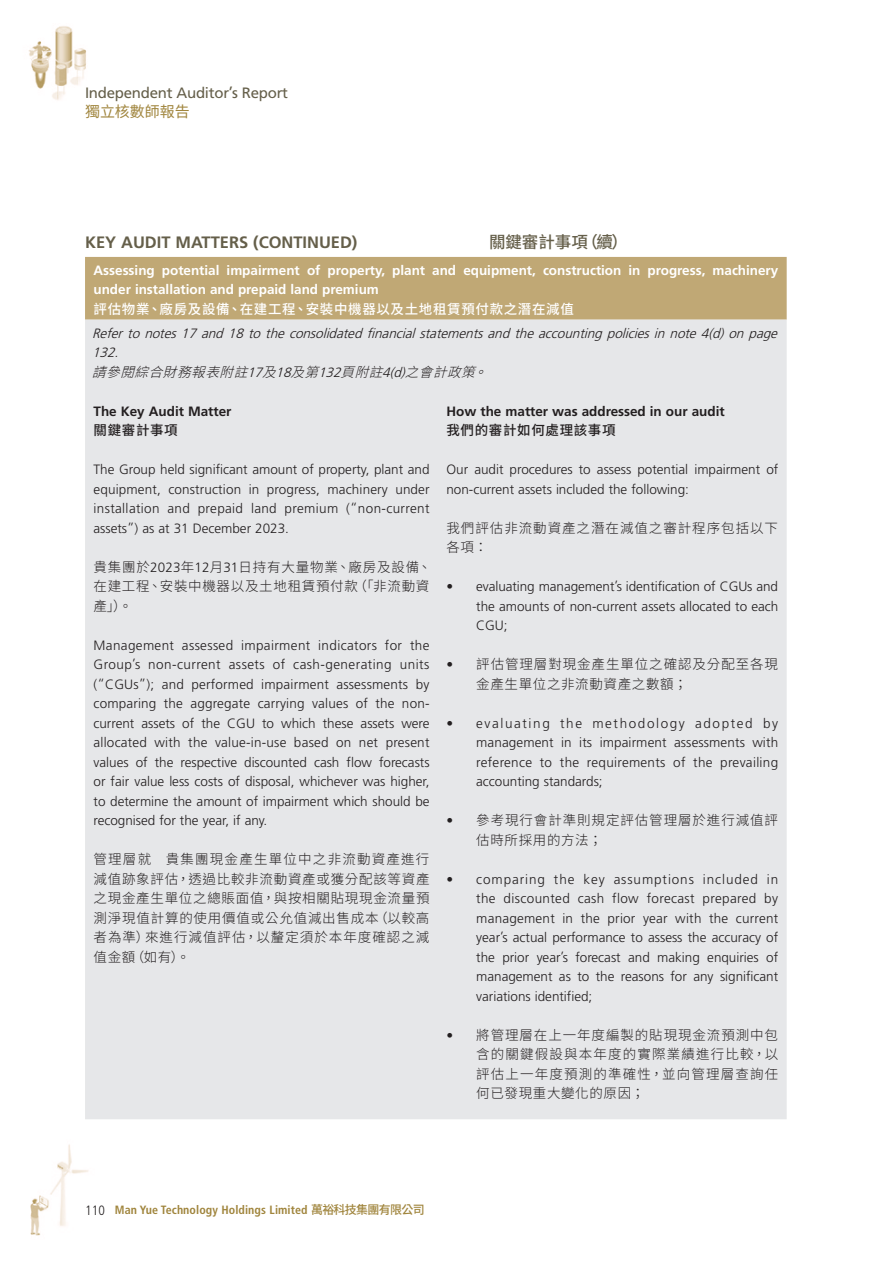
<style>
.page{position:relative;width:893px;height:1263px;background:#fff}
.page>*{position:absolute;margin:0;border:0;box-sizing:border-box;transform-origin:0 0}
.Heading_1{font:700 16.5px "Frutiger LT Std";color:#655f4a}
.C_Heading_1{font:500 16.5px "Source Han Sans TC";color:#655f4a}
.t1{font:15px "Frutiger LT Std";letter-spacing:-.015em;color:#655f4a}
.t2{font:15px "Source Han Sans TC";color:#a0853d}
.Body_Text{font:300 13.5px/19.5px "Frutiger LT Std";color:#231f20;text-align:justify}
.Body_Text-2{font:300 13.5px/19.5px "Source Han Sans TC";letter-spacing:.07em;color:#231f20}
.Body_Text-3{font:700 13.5px/19.5px "Frutiger LT Std";color:#fff}
.Body_Text-4{font:italic 300 13.5px/19.5px "Frutiger LT Std";color:#231f20}
.Body_Text-5{font:300 13.5px/19.5px "Source Han Sans TC";letter-spacing:.05em;color:#231f20}
.Body_Text-6{font:700 13.5px "Frutiger LT Std";color:#231f20}
.Body_Text-7{font:500 13.5px "Source Han Sans TC";letter-spacing:.05em;color:#fff}
.Body_Text-8{font:italic 300 13.5px "Source Han Sans TC";color:#231f20}
.Body_Text-9{font:500 13.5px "Source Han Sans TC";letter-spacing:.05em;color:#231f20}
.t3{font:700 condensed 12px "Frutiger LT Std";letter-spacing:.005em;color:#a0853d}
.s1{font-family:"Frutiger LT Std"}
.s2{font-weight:300;font-size:13.5px;color:#231f20}
.s3{font-family:"Source Han Sans TC";font-weight:500;font-stretch:normal}
</style>
<div class="page">
<div style="left:85px;top:257px;width:702px;height:63px;background:#c0a875"></div>
<div style="left:85px;top:320px;width:702px;height:799px;background:#e6e7e9"></div>
<p class="t1" style="left:85px;top:83px;width:205px">Independent Auditor’s Report</p>
<p class="t2" style="left:85px;top:103px;width:106px">獨立核數師報告</p>
<p class="Heading_1" style="left:85px;top:233px;width:274px">KEY AUDIT MATTERS (CONTINUED)</p>
<p class="C_Heading_1" style="left:489px;top:233px;width:140px">關鍵審計事項（續）</p>
<p class="Body_Text-3" style="left:94px;top:260px;width:686px">Assessing potential impairment of property, plant and equipment, construction in progress, machinery under installation and prepaid land premium</p>
<p class="Body_Text-7" style="left:94px;top:301px;width:482px">評估物業、廠房及設備、在建工程、安裝中機器以及土地租賃預付款之潛在減值</p>
<p class="Body_Text-4" style="left:92px;top:323px;width:691px">Refer to notes 17 and 18 to the consolidated financial statements and the accounting policies in note 4(d) on page<br>132.</p>
<p class="Body_Text-8" style="left:92px;top:364px;width:406px">請參閱綜合財務報表附註<span class="s1">1 7</span>及<span class="s1">1 8</span>及第<span class="s1">1 3 2</span>頁附註<span class="s1">4(d)</span>之會計政策。</p>
<p class="Body_Text-6" style="left:94px;top:403px;width:139px">The Key Audit Matter</p>
<p class="Body_Text-6" style="left:446px;top:403px;width:280px">How the matter was addressed in our audit</p>
<p class="Body_Text-9" style="left:94px;top:422px;width:86px">關鍵審計事項</p>
<p class="Body_Text-9" style="left:446px;top:422px;width:171px">我們的審計如何處理該事項</p>
<p class="Body_Text" style="left:94px;top:460px;width:338px">The Group held significant amount of property, plant and equipment, construction in progress, machinery under installation and prepaid land premium (“non-current assets”) as at 31 December 2023.</p>
<p class="Body_Text-5" style="left:94px;top:557px;width:339px">貴集團於<span class="s1">2023</span>年<span class="s1">12</span>月<span class="s1">31</span>日持有大量物業、廠房及設備、在建工程、安裝中機器以及土地租賃預付款（「非流動資產」）。</p>
<p class="Body_Text" style="left:94px;top:635px;width:338px">Management assessed impairment indicators for the Group’s non-current assets of cash-generating units (“CGUs”); and performed impairment assessments by comparing the aggregate carrying values of the non&shy;current assets of the CGU to which these assets were allocated with the value-in-use based on net present values of the respective discounted cash flow forecasts or fair value less costs of disposal, whichever was higher, to determine the amount of impairment which should be recognised for the year, if any.</p>
<p class="Body_Text-2" style="left:94px;top:850px;width:337px;text-align:justify">管理層就　貴集團現金產生單位中之非流動資產進行減值跡象評估，透過比較非流動資產或獲分配該等資產之現金產生單位之總賬面值，與按相關貼現現金流量預測淨現值計算的使用價值或公允值減出售成本（以較高者為準）來進行減值評估，以釐定須於本年度確認之減值金額（如有）。</p>
<p class="Body_Text" style="left:446px;top:460px;width:333px">Our audit procedures to assess potential impairment of non-current assets included the following:</p>
<p class="Body_Text-2" style="left:446px;top:518px;width:333px">我們評估非流動資產之潛在減值之審計程序包括以下各項：</p>
<p class="Body_Text" style="left:476px;top:577px;width:304px;text-indent:-30px">• evaluating management’s identification of CGUs and the amounts of non-current assets allocated to each CGU;</p>
<p class="Body_Text-2" style="left:476px;top:655px;width:303px;text-indent:-30px"><span class="s1">•</span> 評估管理層對現金產生單位之確認及分配至各現金產生單位之非流動資產之數額；</p>
<p class="Body_Text" style="left:476px;top:713px;width:303px;text-indent:-30px">• evaluating the methodology adopted by management in its impairment assessments with reference to the requirements of the prevailing accounting standards;</p>
<p class="Body_Text-2" style="left:476px;top:811px;width:303px;text-indent:-30px"><span class="s1">•</span> 參考現行會計準則規定評估管理層於進行減值評估時所採用的方法；</p>
<p class="Body_Text" style="left:476px;top:869px;width:304px;text-indent:-30px">• comparing the key assumptions included in the discounted cash flow forecast prepared by management in the prior year with the current year’s actual performance to assess the accuracy of the prior year’s forecast and making enquiries of management as to the reasons for any significant variations identified;</p>
<p class="Body_Text-2" style="left:476px;top:1025px;width:303px;text-align:justify;text-indent:-30px"><span class="s1">•</span> 將管理層在上一年度編製的貼現現金流預測中包含的關鍵假設與本年度的實際業績進行比較，以評估上一年度預測的準確性，並向管理層查詢任何已發現重大變化的原因；</p>
<p class="t3" style="left:85px;top:1202px;width:341px"><span class="s2">110</span> Man Yue Technology Holdings Limited <span class="s3">萬裕科技集團有限公司</span></p>
</div>
